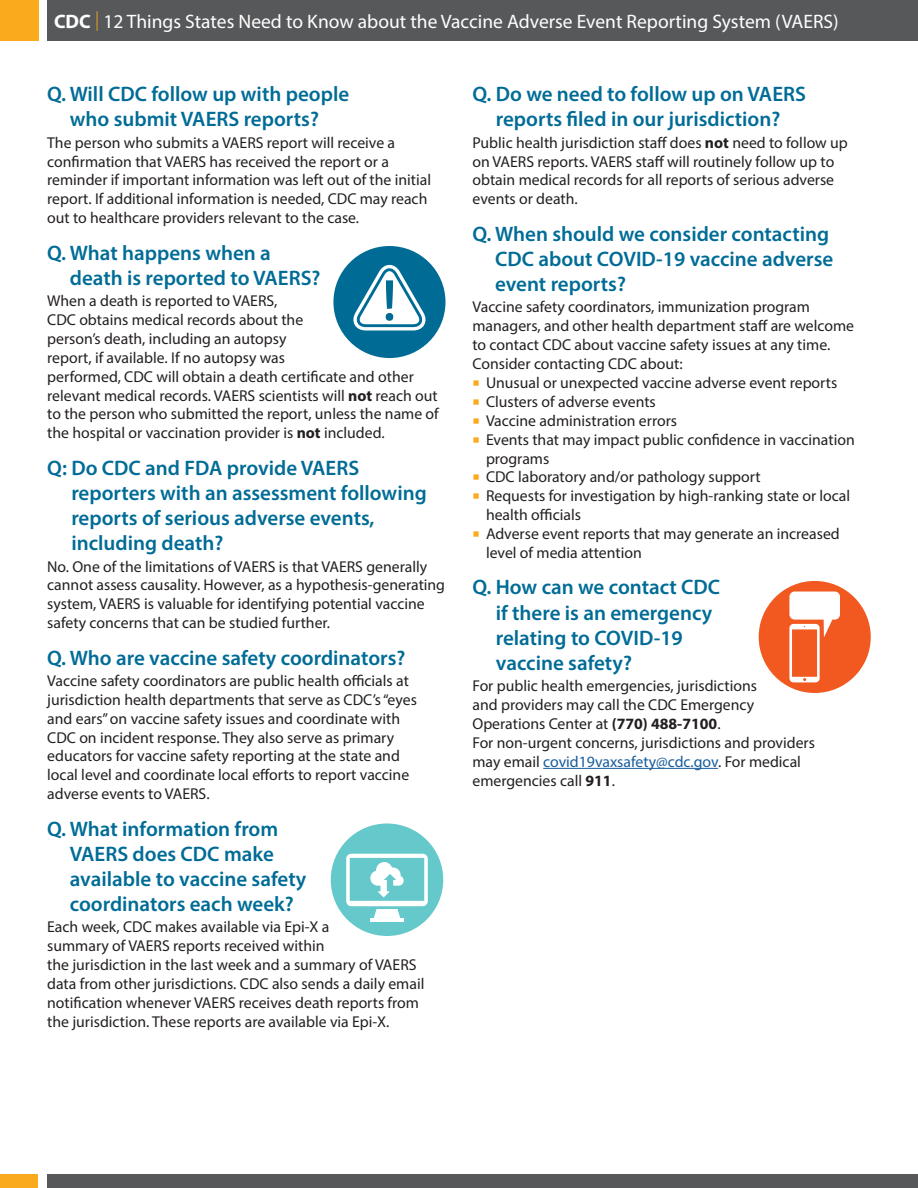
<style>
.page{position:relative;width:918px;height:1188px;background:#fff}
.page>*{position:absolute;margin:0;border:0;box-sizing:border-box;transform-origin:0 0}
.t1{font:600 21px/25.2px "Myriad Pro";color:#006c96}
.t2{font:19.5px "Myriad Pro";color:#fff}
.t3{font:15.75px/18.9px "Myriad Pro";color:#231f20}
.s1{font-weight:700}
.s2{font-weight:300;color:#faab1d}
.s3{color:#175d9e}
</style>
<div class="page">
<div style="left:0;top:1174px;width:38px;height:14px;background:#faab1d"></div>
<div style="left:47px;top:1174px;width:871px;height:14px;background:#57585a"></div>
<div style="left:0;top:0;width:38px;height:40px;background:#faab1d"></div>
<div style="left:47px;top:0;width:871px;height:40px;background:#57585a"></div>
<hr style="left:543px;top:768px;width:175px;height:1px;background:#175d9e">
<div style="left:331px;top:824px;width:112px;height:112px;background:#65c8ca;border-radius:50%"></div>
<hr style="left:370px;top:918px;width:34px;height:3px;background:#fff">
<svg style="left:346px;top:854px;width:82px;height:64px"></svg>
<div style="left:333px;top:246px;width:113px;height:112px;background:#006c96;border-radius:50%"></div>
<svg style="left:349px;top:255px;width:87px;height:80px"></svg>
<div style="left:759px;top:581px;width:112px;height:112px;background:#f15921;border-radius:50%"></div>
<svg style="left:789px;top:592px;width:51px;height:90px"></svg>
<p class="t2" style="left:54px;top:9px;width:786px"><span class="s1">CDC</span> <span class="s2">|</span> 12 Things States Need to Know about the Vaccine Adverse Event Reporting System (VAERS)</p>
<h3 class="t1" style="left:47px;top:81px;width:303px;text-align:center">Q. Will CDC follow up with people who submit VAERS reports?</h3>
<p class="t3" style="left:47px;top:133px;width:385px">The person who submits a VAERS report will receive a confirmation that VAERS has received the report or a reminder if important information was left out of the initial report. If additional information is needed, CDC may reach out to healthcare providers relevant to the case.</p>
<h3 class="t1" style="left:70px;top:239px;width:252px;text-indent:-23px">Q. What happens when a death is reported to VAERS?</h3>
<p class="t3" style="left:47px;top:291px;width:393px">When a death is reported to VAERS,<br>CDC obtains medical records about the<br>person’s death, including an autopsy<br>report, if available. If no autopsy was<br>performed, CDC will obtain a death certificate and other relevant medical records. VAERS scientists will <span class="s1">not</span> reach out to the person who submitted the report, unless the name of the hospital or vaccination provider is <span class="s1">not</span> included.</p>
<h3 class="t1" style="left:71px;top:455px;width:357px;text-indent:-24px">Q: Do CDC and FDA provide VAERS reporters with an assessment following reports of serious adverse events, including death?</h3>
<p class="t3" style="left:47px;top:557px;width:399px">No. One of the limitations of VAERS is that VAERS generally cannot assess causality. However, as a hypothesis-generating system, VAERS is valuable for identifying potential vaccine safety concerns that can be studied further.</p>
<h3 class="t1" style="left:47px;top:644px;width:360px">Q. Who are vaccine safety coordinators?</h3>
<p class="t3" style="left:47px;top:671px;width:371px">Vaccine safety coordinators are public health officials at jurisdiction health departments that serve as CDC’s “eyes and ears” on vaccine safety issues and coordinate with CDC on incident response. They also serve as primary educators for vaccine safety reporting at the state and local level and coordinate local efforts to report vaccine adverse events to VAERS.</p>
<h3 class="t1" style="left:70px;top:815px;width:238px;text-indent:-23px">Q. What information from<br>VAERS does CDC make available to vaccine safety coordinators each week?</h3>
<p class="t3" style="left:47px;top:917px;width:379px">Each week, CDC makes available via Epi-X a<br>summary of VAERS reports received within<br>the jurisdiction in the last week and a summary of VAERS data from other jurisdictions. CDC also sends a daily email notification whenever VAERS receives death reports from the jurisdiction. These reports are available via Epi-X.</p>
<h3 class="t1" style="left:472px;top:81px;width:335px;text-align:center">Q. Do we need to follow up on VAERS reports filed in our jurisdiction?</h3>
<p class="t3" style="left:472px;top:133px;width:377px">Public health jurisdiction staff does <span class="s1">not</span> need to follow up on VAERS reports. VAERS staff will routinely follow up to obtain medical records for all reports of serious adverse events or death.</p>
<h3 class="t1" style="left:495px;top:221px;width:340px;text-indent:-23px">Q. When should we consider contacting<br>CDC about COVID-19 vaccine adverse event reports?</h3>
<p class="t3" style="left:472px;top:297px;width:383px">Vaccine safety coordinators, immunization program managers, and other health department staff are welcome to contact CDC about vaccine safety issues at any time.<br>Consider contacting CDC about:</p>
<p class="t3" style="left:486px;top:373px;width:353px">Unusual or unexpected vaccine adverse event reports</p>
<p class="t3" style="left:486px;top:392px;width:171px">Clusters of adverse events</p>
<p class="t3" style="left:486px;top:411px;width:193px">Vaccine administration errors</p>
<p class="t3" style="left:486px;top:430px;width:370px">Events that may impact public confidence in vaccination programs</p>
<p class="t3" style="left:486px;top:467px;width:276px">CDC laboratory and/or pathology support</p>
<p class="t3" style="left:486px;top:486px;width:366px">Requests for investigation by high-ranking state or local health officials</p>
<p class="t3" style="left:486px;top:524px;width:355px">Adverse event reports that may generate an increased level of media attention</p>
<h3 class="t1" style="left:496px;top:574px;width:226px;text-indent:-23px">Q. How can we contact CDC if there is an emergency relating to COVID-19 vaccine safety?</h3>
<p class="t3" style="left:472px;top:676px;width:344px">For public health emergencies, jurisdictions<br>and providers may call the CDC Emergency Operations Center at <span class="s1">(770) 488-7100</span>.<br>For non-urgent concerns, jurisdictions and providers may email <span class="s3">covid19vaxsafety@cdc.gov</span>. For medical emergencies call <span class="s1">911</span>.</p>
</div>
